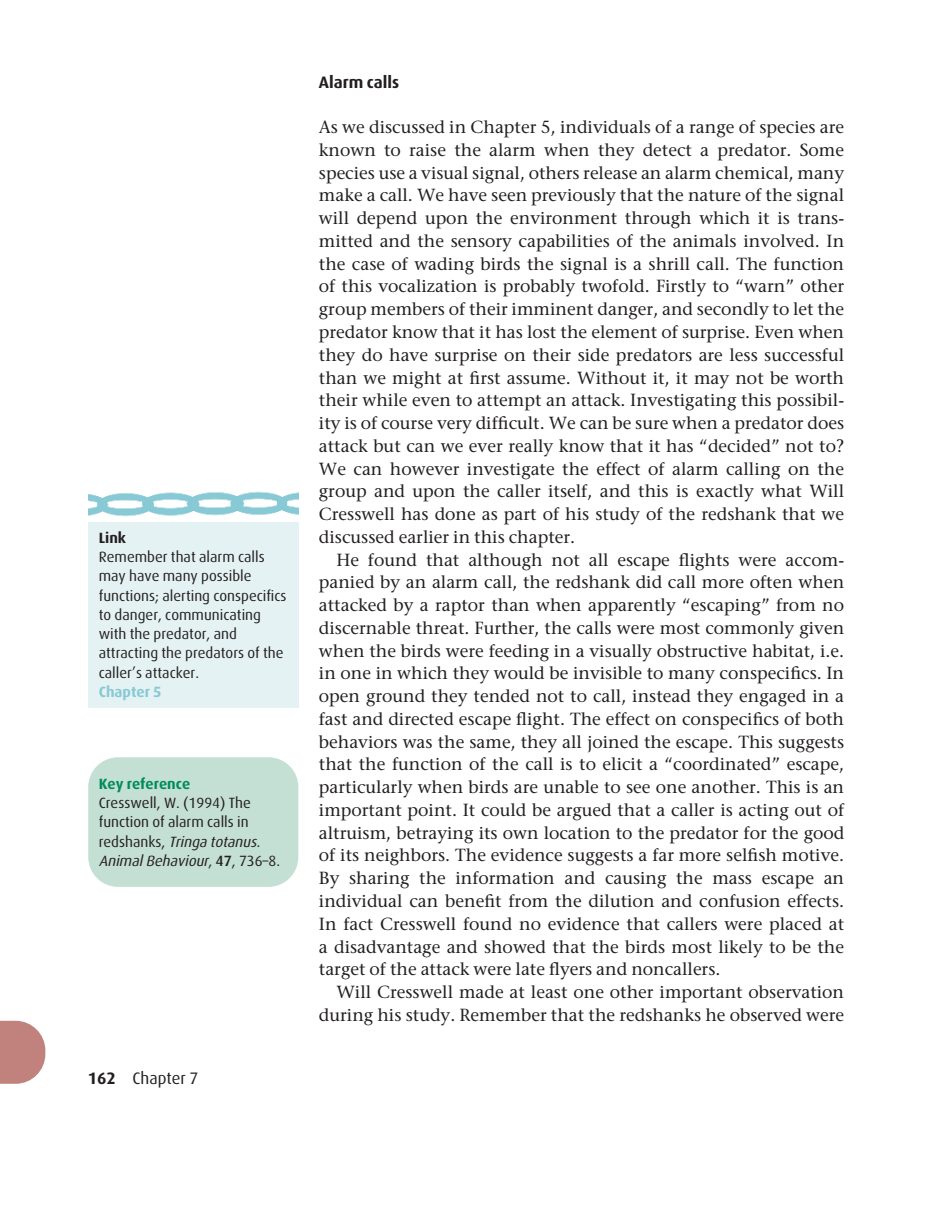
<style>
.page{position:relative;width:938px;height:1221px;background:#fff}
.page>*{position:absolute;margin:0;border:0;box-sizing:border-box;transform-origin:0 0}
.t1{font:17.5px "Stone Serif";color:#231f20}
.t2{font:16.62px "Dax";color:#231f20}
.t3{font:700 16.62px "Dax";color:#231f20}
.t4{font:14.88px/19.2px "Dax";color:#231f20}
.s1{font-weight:700}
.s2{font-weight:700;color:#87c9d4}
.s3{font-weight:700;color:#008c5b}
.s4{font-style:italic}
.s5{font-weight:500}
</style>
<div class="page">
<svg style="left:0;top:491px;width:299px;height:593px"></svg>
<p class="t4" style="left:99px;top:529px;width:189px"><span class="s1">Link<br></span>Remember that alarm calls may have many possible functions; alerting conspecifics to danger, communicating with the predator, and attracting the predators of the caller’s attacker.<br><span class="s2">Chapter 5</span></p>
<p class="t4" style="left:99px;top:775px;width:183px"><span class="s3">Key reference<br></span>Cresswell, W. (1994) The function of alarm calls in<br>r e d s h a n ks , <span class="s4">Tringa totanus.<br>AnimalBehaviour</span>, <span class="s5">4 7</span> , 7 3 6 – 8 .</p>
<p class="t2" style="left:88px;top:1070px;width:112px"><span class="s1">162</span> Chapter 7</p>
<p class="t3" style="left:319px;top:75px;width:82px">Alarm calls</p>
<p class="t1" style="left:319px;top:120px;width:527px">As we discussed in Chapter 5, individuals of a range of species are</p>
<p class="t1" style="left:319px;top:143px;width:527px">known to raise the alarm when they detect a predator. Some</p>
<p class="t1" style="left:319px;top:166px;width:527px">species use a visual signal, others release an alarm chemical, many</p>
<p class="t1" style="left:319px;top:189px;width:527px">make a call. We have seen previously that the nature of the signal</p>
<p class="t1" style="left:319px;top:211px;width:527px">will depend upon the environment through which it is trans-</p>
<p class="t1" style="left:319px;top:234px;width:527px">mitted and the sensory capabilities of the animals involved. In</p>
<p class="t1" style="left:319px;top:257px;width:527px">the case of wading birds the signal is a shrill call. The function</p>
<p class="t1" style="left:319px;top:280px;width:527px">of this vocalization is probably twofold. Firstly to “warn” other</p>
<p class="t1" style="left:319px;top:302px;width:527px">group members of their imminent danger, and secondly to let the</p>
<p class="t1" style="left:319px;top:325px;width:527px">predator know that it has lost the element of surprise. Even when</p>
<p class="t1" style="left:319px;top:348px;width:527px">they do have surprise on their side predators are less successful</p>
<p class="t1" style="left:319px;top:371px;width:527px">than we might at first assume. Without it, it may not be worth</p>
<p class="t1" style="left:319px;top:393px;width:527px">their while even to attempt an attack. Investigating this possibil-</p>
<p class="t1" style="left:319px;top:416px;width:527px">ity is of course very difficult. We can be sure when a predator does</p>
<p class="t1" style="left:319px;top:439px;width:527px">attack but can we ever really know that it has “decided” not to?</p>
<p class="t1" style="left:319px;top:462px;width:527px">We can however investigate the effect of alarm calling on the</p>
<p class="t1" style="left:319px;top:484px;width:527px">group and upon the caller itself, and this is exactly what Will</p>
<p class="t1" style="left:319px;top:507px;width:527px">Cresswell has done as part of his study of the redshank that we</p>
<p class="t1" style="left:319px;top:530px;width:258px">discussed earlier in this chapter.</p>
<p class="t1" style="left:336px;top:553px;width:509px">He found that although not all escape flights were accom-</p>
<p class="t1" style="left:319px;top:575px;width:527px">panied by an alarm call, the redshank did call more often when</p>
<p class="t1" style="left:319px;top:598px;width:527px">attacked by a raptor than when apparently “escaping” from no</p>
<p class="t1" style="left:319px;top:621px;width:527px">discernable threat. Further, the calls were most commonly given</p>
<p class="t1" style="left:319px;top:644px;width:527px">when the birds were feeding in a visually obstructive habitat, i.e.</p>
<p class="t1" style="left:319px;top:666px;width:527px">in one in which they would be invisible to many conspecifics. In</p>
<p class="t1" style="left:319px;top:689px;width:527px">open ground they tended not to call, instead they engaged in a</p>
<p class="t1" style="left:319px;top:712px;width:527px">fast and directed escape flight. The effect on conspecifics of both</p>
<p class="t1" style="left:319px;top:735px;width:527px">behaviors was the same, they all joined the escape. This suggests</p>
<p class="t1" style="left:319px;top:757px;width:527px">that the function of the call is to elicit a “coordinated” escape,</p>
<p class="t1" style="left:319px;top:780px;width:527px">particularly when birds are unable to see one another. This is an</p>
<p class="t1" style="left:319px;top:803px;width:526px">important point. It could be argued that a caller is acting out of</p>
<p class="t1" style="left:319px;top:826px;width:527px">altruism, betraying its own location to the predator for the good</p>
<p class="t1" style="left:319px;top:848px;width:527px">of its neighbors. The evidence suggests a far more selfish motive.</p>
<p class="t1" style="left:319px;top:871px;width:527px">By sharing the information and causing the mass escape an</p>
<p class="t1" style="left:319px;top:894px;width:527px">individual can benefit from the dilution and confusion effects.</p>
<p class="t1" style="left:319px;top:917px;width:527px">In fact Cresswell found no evidence that callers were placed at</p>
<p class="t1" style="left:319px;top:939px;width:527px">a disadvantage and showed that the birds most likely to be the</p>
<p class="t1" style="left:319px;top:962px;width:403px">target of the attack were late flyers and noncallers.</p>
<p class="t1" style="left:336px;top:985px;width:509px">Will Cresswell made at least one other important observation</p>
<p class="t1" style="left:319px;top:1008px;width:527px">during his study. Remember that the redshanks he observed were</p>
</div>
